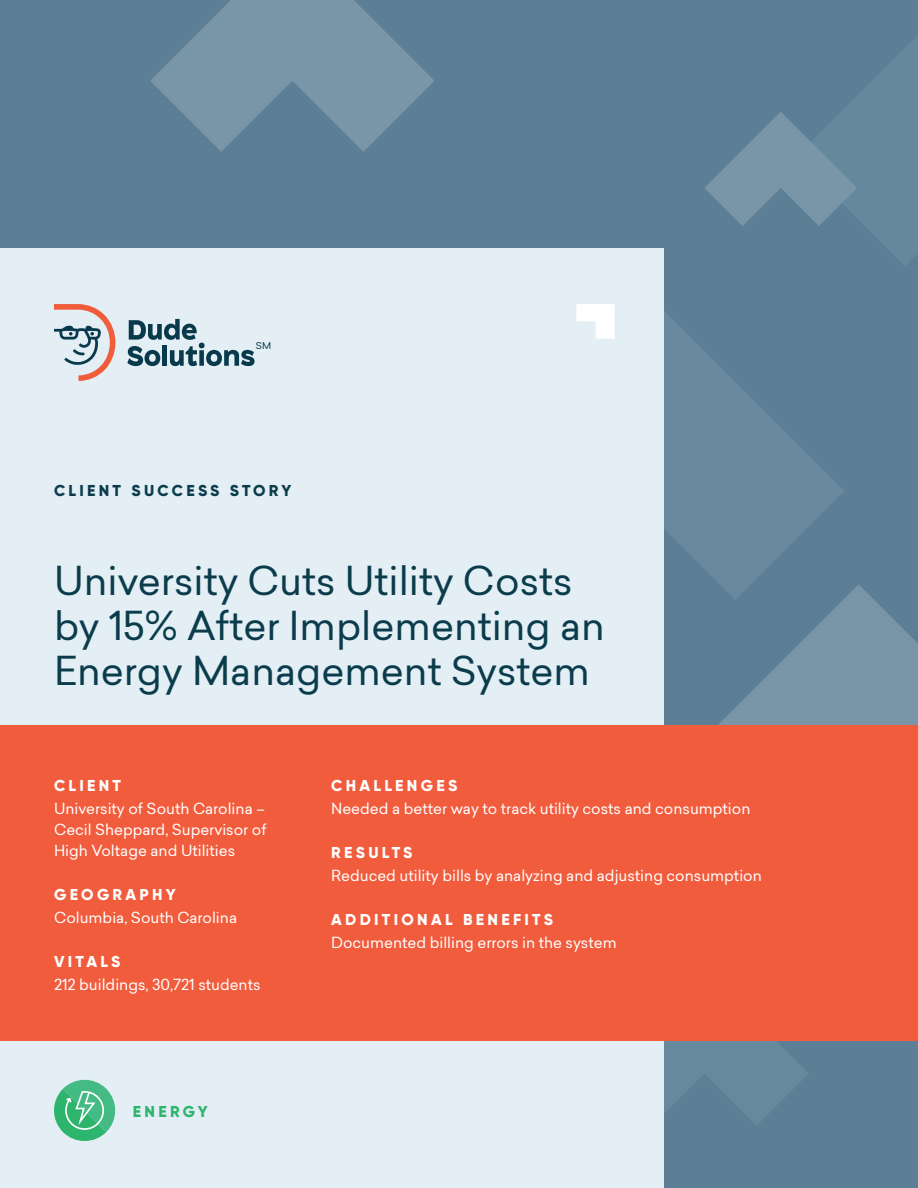
<style>
.page{position:relative;width:918px;height:1188px;background:#5d7f95}
.page>*{position:absolute;margin:0;border:0;box-sizing:border-box;transform-origin:0 0}
.t1{font:39px/45px "Sailec";color:#0b3c4b}
.t2{font:800 15.75px "Gilroy";letter-spacing:.21em;color:#fff}
.t3{font:800 15.75px "Gilroy";letter-spacing:.21em;color:#0b3c4b}
.t4{font:800 15.75px "Gilroy";letter-spacing:.21em;color:#2db56e}
.t5{font:15px/21px "Sailec";color:#fff;text-align:justify}
.t6{font:9.3px "Sailec";color:#093a4c}
</style>
<div class="page">
<svg style="left:664px;top:311px;width:180px;height:273px;fill:#698a9e"></svg>
<svg style="left:150px;top:0;width:284px;height:152px"></svg>
<svg style="left:718px;top:584px;width:200px;height:141px"></svg>
<svg style="left:705px;top:112px;width:152px;height:114px"></svg>
<svg style="left:664px;top:1040px;width:145px;height:22px"></svg>
<div style="left:0;top:248px;width:664px;height:940px;background:#e3eef5"></div>
<div style="left:0;top:725px;width:918px;height:315px;background:#f15c3d"></div>
<svg style="left:54px;top:304px;width:61px;height:77px"></svg>
<svg style="left:127px;top:319px;width:128px;height:47px"></svg>
<svg style="left:576px;top:304px;width:39px;height:35px"></svg>
<svg style="left:54px;top:1079px;width:62px;height:62px"></svg>
<p class="t6" style="left:256px;top:339px;width:17px">SM</p>
<p class="t3" style="left:54px;top:481px;width:239px">CLIENT SUCCESS STORY</p>
<h1 class="t1" style="left:54px;top:557px;width:552px">University Cuts Utility Costs by 15% After Implementing an<br>Energy Management System</h1>
<p class="t2" style="left:54px;top:776px;width:69px">CLIENT</p>
<p class="t5" style="left:54px;top:798px;width:214px">University of South Carolina – Cecil Sheppard, Supervisor of High Voltage and Utilities</p>
<p class="t2" style="left:54px;top:885px;width:123px">GEOGRAPHY</p>
<p class="t5" style="left:54px;top:907px;width:185px">Columbia, South Carolina</p>
<p class="t2" style="left:54px;top:951px;width:68px">VITALS</p>
<p class="t5" style="left:54px;top:974px;width:208px">212 buildings, 30,721 students</p>
<p class="t4" style="left:133px;top:1102px;width:76px">ENERGY</p>
<p class="t2" style="left:331px;top:776px;width:127px">CHALLENGES</p>
<p class="t5" style="left:331px;top:798px;width:421px">Needed a better way to track utility costs and consumption</p>
<p class="t2" style="left:331px;top:843px;width:83px">RESULTS</p>
<p class="t5" style="left:331px;top:865px;width:432px">Reduced utility bills by analyzing and adjusting consumption</p>
<p class="t2" style="left:331px;top:909px;width:223px">ADDITIONAL BENEFITS</p>
<p class="t5" style="left:331px;top:932px;width:287px">Documented billing errors in the system</p>
</div>
